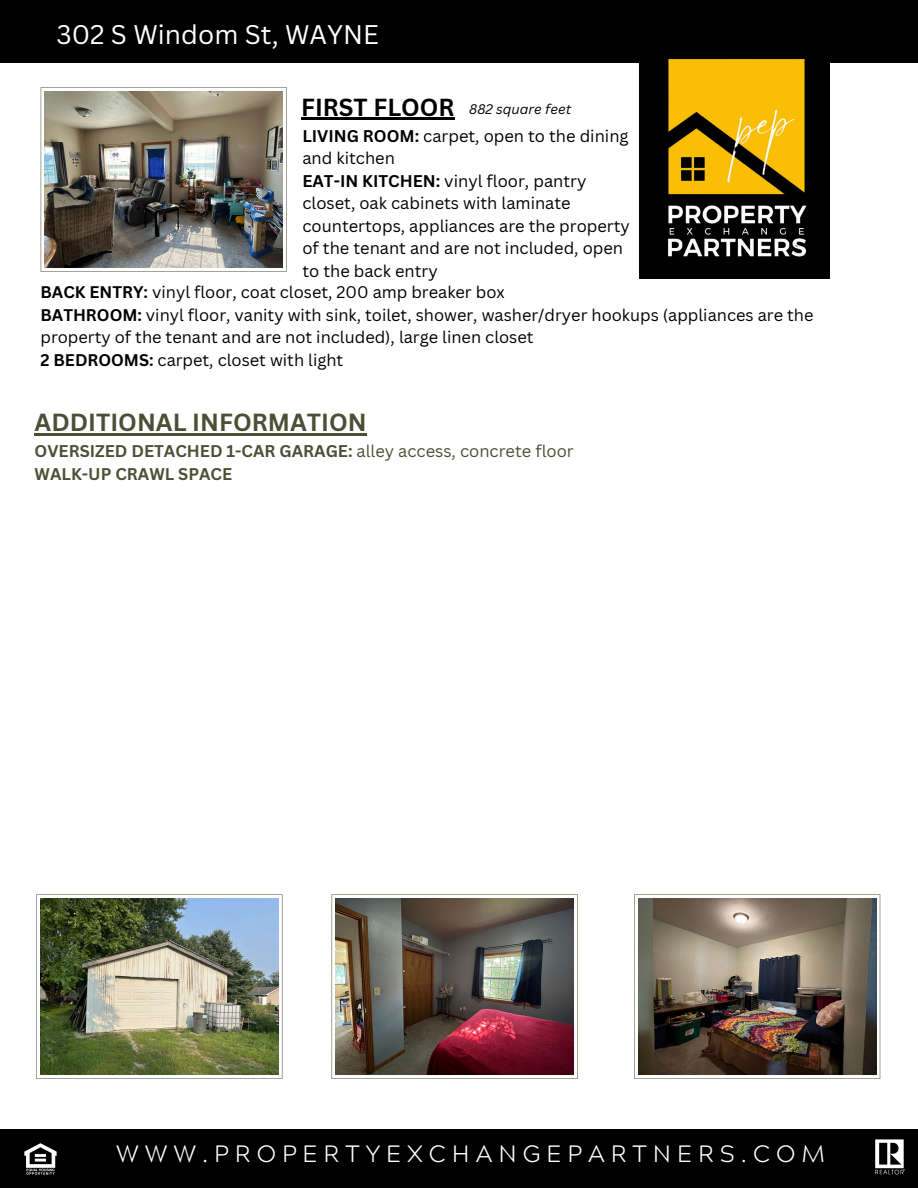
<style>
.page{position:relative;width:918px;height:1188px;background:#fff}
.page>*{position:absolute;margin:0;border:0;box-sizing:border-box;transform-origin:0 0}
.t1{font:26.25px "Canva Sans";color:#fff}
.t2{font:700 24.15px "Canva Sans";color:#4a5035}
.t3{font:700 24px "Canva Sans";color:#000}
.t4{font:300 23.7px "Acherus Grotesque";letter-spacing:.255em;color:#fff}
.t5{font:16.5px/22.5px "Canva Sans";color:#000}
.t6{font:700 16.5px/22.5px "Canva Sans";color:#4a5035}
.t7{font:16.35px/22.5px "Canva Sans";color:#000}
.t8{font:italic 13.5px "Canva Sans";color:#000}
.s1{font-weight:700}
.s2{font-weight:400}
</style>
<div class="page">
<div style="left:0;top:0;width:918px;height:62px;background:#000"></div>
<div style="left:0;top:1129px;width:918px;height:59px;background:#000"></div>
<svg style="left:41px;top:87px;width:246px;height:185px"></svg>
<img style="left:45px;top:91px;width:238px;height:177px">
<div style="left:640px;top:16px;width:190px;height:262px;background:#000"></div>
<img style="left:668px;top:59px;width:179px;height:198px">
<img style="left:24px;top:1143px;width:33px;height:32px">
<img style="left:875px;top:1139px;width:30px;height:36px">
<hr style="left:35px;top:434px;width:332px;height:2px;background:#4a5035">
<svg style="left:36px;top:894px;width:246px;height:185px"></svg>
<img style="left:41px;top:898px;width:237px;height:177px">
<svg style="left:332px;top:894px;width:246px;height:185px"></svg>
<img style="left:336px;top:898px;width:238px;height:177px">
<svg style="left:634px;top:894px;width:246px;height:185px"></svg>
<img style="left:638px;top:898px;width:238px;height:177px">
<hr style="left:301px;top:118px;width:154px;height:2px;background:#000">
<p class="t1" style="left:57px;top:16px;width:324px">302 S Windom St, WAYNE</p>
<p class="t3" style="left:301px;top:90px;width:155px">FIRST FLOOR</p>
<p class="t8" style="left:469px;top:100px;width:104px">882 square feet</p>
<p class="t5" style="left:302px;top:124px;width:329px"><span class="s1">LIVING ROOM:</span> carpet, open to the dining and kitchen<br><span class="s1">EAT-IN KITCHEN:</span> vinyl floor, pantry closet, oak cabinets with laminate countertops, appliances are the property of the tenant and are not included, open to the back entry</p>
<h2 class="t7" style="left:40px;top:281px;width:774px"><span class="s1">BACK ENTRY:</span> vinyl floor, coat closet, 200 amp breaker box<br><span class="s1">BATHROOM:</span> vinyl floor, vanity with sink, toilet, shower, washer/dryer hookups (appliances are the property of the tenant and are not included), large linen closet<br><span class="s1">2 BEDROOMS:</span> carpet, closet with light</h2>
<p class="t2" style="left:35px;top:406px;width:334px">ADDITIONAL INFORMATION</p>
<p class="t6" style="left:35px;top:440px;width:541px">OVERSIZED DETACHED 1-CAR GARAGE: <span class="s2">alley access, concrete floor<br></span>WALK-UP CRAWL SPACE</p>
<p class="t4" style="left:116px;top:1145px;width:710px">WWW.PROPERTYEXCHANGEPARTNERS.COM</p>
</div>
